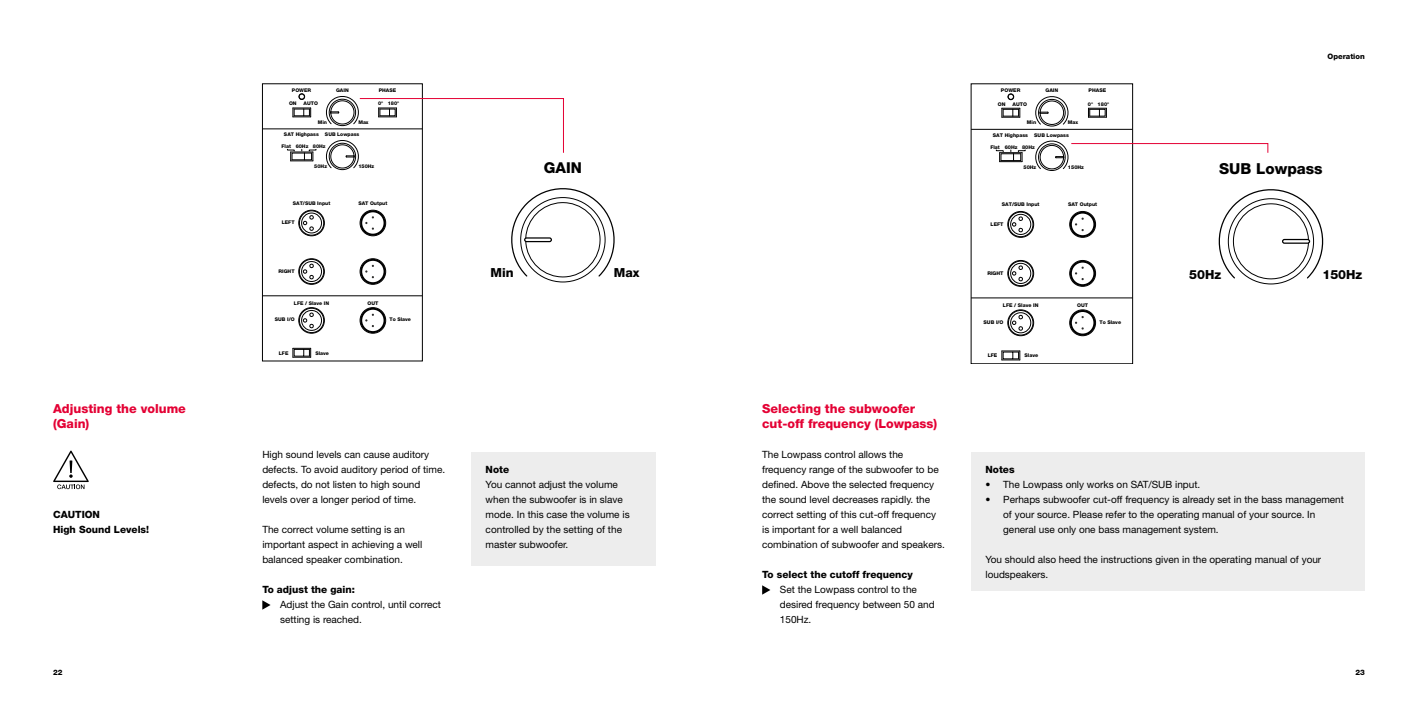
<style>
.page{position:relative;width:1418px;height:709px;background:#fff}
.page>*{position:absolute;margin:0;border:0;box-sizing:border-box;transform-origin:0 0}
.t1{font:800 15.12px "Helvetica Neue LT Std";color:#000}
.t2{font:800 15px "Helvetica Neue LT Std";color:#000}
.t3{font:800 12.62px "Helvetica Neue LT Std";color:#000}
.t4{font:800 12.5px/15px "Helvetica Neue LT Std";color:#e40134}
.t5{font:800 12.5px "Helvetica Neue LT Std";color:#000}
.t6{font:10px/15px "Helvetica Neue LT Std";color:#000}
.t7{font:800 10px/15px "Helvetica Neue LT Std";color:#000}
.t8{font:800 7.5px "Helvetica Neue LT Std";color:#000}
.t9{font:800 5px "Helvetica Neue LT Std";color:#000}
</style>
<div class="page">
<svg style="left:970px;top:84px;width:162px;height:279px"></svg>
<hr style="left:971px;top:129px;width:161px;height:1px;background:#000">
<hr style="left:971px;top:298px;width:161px;height:1px;background:#000">
<svg style="left:1069px;top:310px;width:26px;height:25px"></svg>
<div style="left:1069px;top:310px;width:26px;height:26px;border:1px solid #000;border-radius:50%"></div>
<div style="left:1008px;top:310px;width:25px;height:25px;border:1px solid #000;border-radius:50%"></div>
<div style="left:1010px;top:312px;width:20px;height:21px;border:1px solid #000;border-radius:50%"></div>
<svg style="left:1012px;top:314px;width:11px;height:17px"></svg>
<div style="left:1007px;top:310px;width:26px;height:26px;border:1px solid #000;border-radius:50%"></div>
<svg style="left:1069px;top:261px;width:26px;height:25px"></svg>
<div style="left:1069px;top:260px;width:26px;height:26px;border:1px solid #000;border-radius:50%"></div>
<div style="left:1008px;top:261px;width:25px;height:25px;border:1px solid #000;border-radius:50%"></div>
<div style="left:1010px;top:263px;width:20px;height:21px;border:1px solid #000;border-radius:50%"></div>
<svg style="left:1012px;top:265px;width:11px;height:16px"></svg>
<div style="left:1007px;top:260px;width:26px;height:26px;border:1px solid #000;border-radius:50%"></div>
<svg style="left:1069px;top:212px;width:26px;height:25px"></svg>
<div style="left:1069px;top:211px;width:26px;height:26px;border:1px solid #000;border-radius:50%"></div>
<div style="left:1008px;top:212px;width:25px;height:25px;border:1px solid #000;border-radius:50%"></div>
<div style="left:1010px;top:214px;width:20px;height:21px;border:1px solid #000;border-radius:50%"></div>
<svg style="left:1012px;top:216px;width:11px;height:16px"></svg>
<div style="left:1007px;top:211px;width:26px;height:26px;border:1px solid #000;border-radius:50%"></div>
<svg style="left:1218px;top:189px;width:106px;height:91px"></svg>
<div style="left:1281px;top:239px;width:29px;height:5px;border:1px solid #000;border-radius:2px"></div>
<svg style="left:996px;top:150px;width:29px;height:12px"></svg>
<div style="left:329px;top:143px;width:27px;height:27px;border:1px solid #000;border-radius:50%"></div>
<svg style="left:293px;top:348px;width:18px;height:10px"></svg>
<svg style="left:293px;top:108px;width:18px;height:10px"></svg>
<svg style="left:299px;top:94px;width:6px;height:6px"></svg>
<div style="left:262px;top:83px;width:160px;height:278px;border:1px solid #000"></div>
<hr style="left:262px;top:129px;width:160px;height:1px;background:#000">
<hr style="left:262px;top:295px;width:160px;height:1px;background:#000">
<svg style="left:360px;top:308px;width:25px;height:25px"></svg>
<div style="left:360px;top:307px;width:26px;height:26px;border:1px solid #000;border-radius:50%"></div>
<div style="left:299px;top:308px;width:25px;height:25px;border:1px solid #000;border-radius:50%"></div>
<div style="left:301px;top:310px;width:21px;height:20px;border:1px solid #000;border-radius:50%"></div>
<svg style="left:303px;top:312px;width:11px;height:16px"></svg>
<div style="left:298px;top:307px;width:26px;height:26px;border:1px solid #000;border-radius:50%"></div>
<svg style="left:360px;top:259px;width:25px;height:25px"></svg>
<div style="left:360px;top:258px;width:26px;height:26px;border:1px solid #000;border-radius:50%"></div>
<div style="left:299px;top:259px;width:25px;height:25px;border:1px solid #000;border-radius:50%"></div>
<div style="left:301px;top:261px;width:21px;height:21px;border:1px solid #000;border-radius:50%"></div>
<svg style="left:303px;top:263px;width:11px;height:16px"></svg>
<div style="left:298px;top:258px;width:26px;height:26px;border:1px solid #000;border-radius:50%"></div>
<svg style="left:360px;top:210px;width:25px;height:25px"></svg>
<div style="left:360px;top:210px;width:26px;height:26px;border:1px solid #000;border-radius:50%"></div>
<div style="left:299px;top:211px;width:25px;height:24px;border:1px solid #000;border-radius:50%"></div>
<div style="left:301px;top:213px;width:21px;height:20px;border:1px solid #000;border-radius:50%"></div>
<svg style="left:303px;top:215px;width:11px;height:16px"></svg>
<div style="left:298px;top:210px;width:26px;height:26px;border:1px solid #000;border-radius:50%"></div>
<svg style="left:511px;top:188px;width:104px;height:90px"></svg>
<div style="left:524px;top:237px;width:28px;height:5px;border:1px solid #000;border-radius:2px"></div>
<svg style="left:287px;top:149px;width:29px;height:13px"></svg>
<svg style="left:262px;top:600px;width:8px;height:9px"></svg>
<svg style="left:53px;top:450px;width:36px;height:39px"></svg>
<svg style="left:762px;top:585px;width:8px;height:9px"></svg>
<div style="left:471px;top:452px;width:185px;height:113px;background:#ededed"></div>
<div style="left:971px;top:452px;width:393px;height:138px;background:#ededed"></div>
<svg style="left:325px;top:94px;width:239px;height:74px"></svg>
<svg style="left:1034px;top:139px;width:234px;height:30px"></svg>
<p class="t4" style="left:53px;top:401px;width:134px">Adjusting the volume (Gain)</p>
<p class="t7" style="left:53px;top:507px;width:97px">CAUTION<br>High Sound Levels!</p>
<p class="t9" style="left:292px;top:87px;width:21px">POWER</p>
<p class="t9" style="left:336px;top:87px;width:14px">GAIN</p>
<p class="t9" style="left:379px;top:87px;width:19px">PHASE</p>
<p class="t9" style="left:289px;top:101px;width:9px">ON</p>
<p class="t9" style="left:303px;top:101px;width:16px">AUTO</p>
<p class="t9" style="left:318px;top:119px;width:11px">Min</p>
<p class="t9" style="left:358px;top:119px;width:12px">Max</p>
<p class="t9" style="left:284px;top:132px;width:77px">SAT Highpass SUB Lowpass</p>
<p class="t9" style="left:281px;top:143px;width:46px">Flat 60Hz 80Hz</p>
<p class="t9" style="left:378px;top:101px;width:23px">0° 180°</p>
<p class="t9" style="left:314px;top:163px;width:14px">50Hz</p>
<p class="t9" style="left:358px;top:163px;width:17px">150Hz</p>
<p class="t9" style="left:293px;top:200px;width:39px">SAT/SUB Input</p>
<p class="t9" style="left:358px;top:200px;width:30px">SAT Output</p>
<p class="t9" style="left:282px;top:219px;width:14px">LEFT</p>
<p class="t9" style="left:278px;top:268px;width:18px">RIGHT</p>
<p class="t9" style="left:294px;top:300px;width:37px">LFE / Slave IN</p>
<p class="t9" style="left:367px;top:300px;width:12px">OUT</p>
<p class="t9" style="left:275px;top:317px;width:21px">SUB I/O</p>
<p class="t9" style="left:389px;top:317px;width:23px">To Slave</p>
<p class="t9" style="left:279px;top:350px;width:11px">LFE</p>
<p class="t9" style="left:315px;top:350px;width:15px">Slave</p>
<p class="t6" style="left:262px;top:447px;width:184px">High sound levels can cause auditory defects. To avoid auditory period of time. defects, do not listen to high sound levels over a longer period of time.</p>
<p class="t6" style="left:262px;top:522px;width:162px">The correct volume setting is an important aspect in achieving a well balanced speaker combination.</p>
<p class="t7" style="left:262px;top:582px;width:94px">To adjust the gain:</p>
<p class="t6" style="left:280px;top:597px;width:162px">Adjust the Gain control, until correct setting is reached.</p>
<h2 class="t2" style="left:544px;top:159px;width:40px">GAIN</h2>
<p class="t5" style="left:490px;top:265px;width:25px">Min</p>
<p class="t5" style="left:614px;top:265px;width:27px">Max</p>
<p class="t7" style="left:485px;top:462px;width:25px">Note</p>
<p class="t6" style="left:485px;top:477px;width:145px">You cannot adjust the volume when the subwoofer is in slave mode. In this case the volume is controlled by the setting of the master subwoofer.</p>
<p class="t4" style="left:762px;top:401px;width:176px">Selecting the subwoofer cut-off frequency (Lowpass)</p>
<p class="t6" style="left:762px;top:447px;width:184px">The Lowpass control allows the frequency range of the subwoofer to be defined. Above the selected frequency the sound level decreases rapidly. the correct setting of this cut-off frequency is important for a well balanced combination of subwoofer and speakers.</p>
<p class="t7" style="left:762px;top:567px;width:152px">To select the cutoff frequency</p>
<p class="t6" style="left:780px;top:582px;width:156px">Set the Lowpass control to the desired frequency between 50 and<br>150Hz.</p>
<p class="t9" style="left:1000px;top:87px;width:21px">POWER</p>
<p class="t9" style="left:1045px;top:87px;width:14px">GAIN</p>
<p class="t9" style="left:1088px;top:87px;width:19px">PHASE</p>
<p class="t9" style="left:997px;top:101px;width:9px">ON</p>
<p class="t9" style="left:1012px;top:101px;width:16px">AUTO</p>
<p class="t9" style="left:1026px;top:120px;width:11px">Min</p>
<p class="t9" style="left:1067px;top:120px;width:12px">Max</p>
<p class="t9" style="left:992px;top:132px;width:77px">SAT Highpass SUB Lowpass</p>
<p class="t9" style="left:990px;top:144px;width:46px">Flat 60Hz 80Hz</p>
<p class="t9" style="left:1087px;top:101px;width:23px">0° 180°</p>
<p class="t9" style="left:1023px;top:164px;width:14px">50Hz</p>
<p class="t9" style="left:1067px;top:164px;width:18px">150Hz</p>
<p class="t9" style="left:1001px;top:202px;width:39px">SAT/SUB Input</p>
<p class="t9" style="left:1067px;top:202px;width:31px">SAT Output</p>
<p class="t9" style="left:990px;top:221px;width:14px">LEFT</p>
<p class="t9" style="left:987px;top:270px;width:18px">RIGHT</p>
<p class="t9" style="left:1002px;top:302px;width:37px">LFE / Slave IN</p>
<p class="t9" style="left:1077px;top:302px;width:12px">OUT</p>
<p class="t9" style="left:983px;top:319px;width:21px">SUB I/O</p>
<p class="t9" style="left:1099px;top:319px;width:23px">To Slave</p>
<p class="t9" style="left:987px;top:352px;width:11px">LFE</p>
<p class="t9" style="left:1024px;top:352px;width:15px">Slave</p>
<p class="t8" style="left:1327px;top:51px;width:39px">Operation</p>
<h1 class="t1" style="left:1219px;top:160px;width:105px">SUB Lowpass</h1>
<p class="t3" style="left:1189px;top:267px;width:34px">50Hz</p>
<p class="t3" style="left:1322px;top:267px;width:41px">150Hz</p>
<p class="t7" style="left:985px;top:462px;width:31px">Notes</p>
<p class="t6" style="left:985px;top:477px;width:216px">• The Lowpass only works on SAT/SUB input.</p>
<p class="t6" style="left:1003px;top:492px;width:342px;text-indent:-18px">• Perhaps subwoofer cut-off frequency is already set in the bass management of your source. Please refer to the operating manual of your source. In general use only one bass management system.</p>
<p class="t6" style="left:985px;top:552px;width:337px">You should also heed the instructions given in the operating manual of your loudspeakers.</p>
<p class="t8" style="left:53px;top:667px;width:11px">22</p>
<p class="t8" style="left:1355px;top:667px;width:11px">23</p>
</div>
